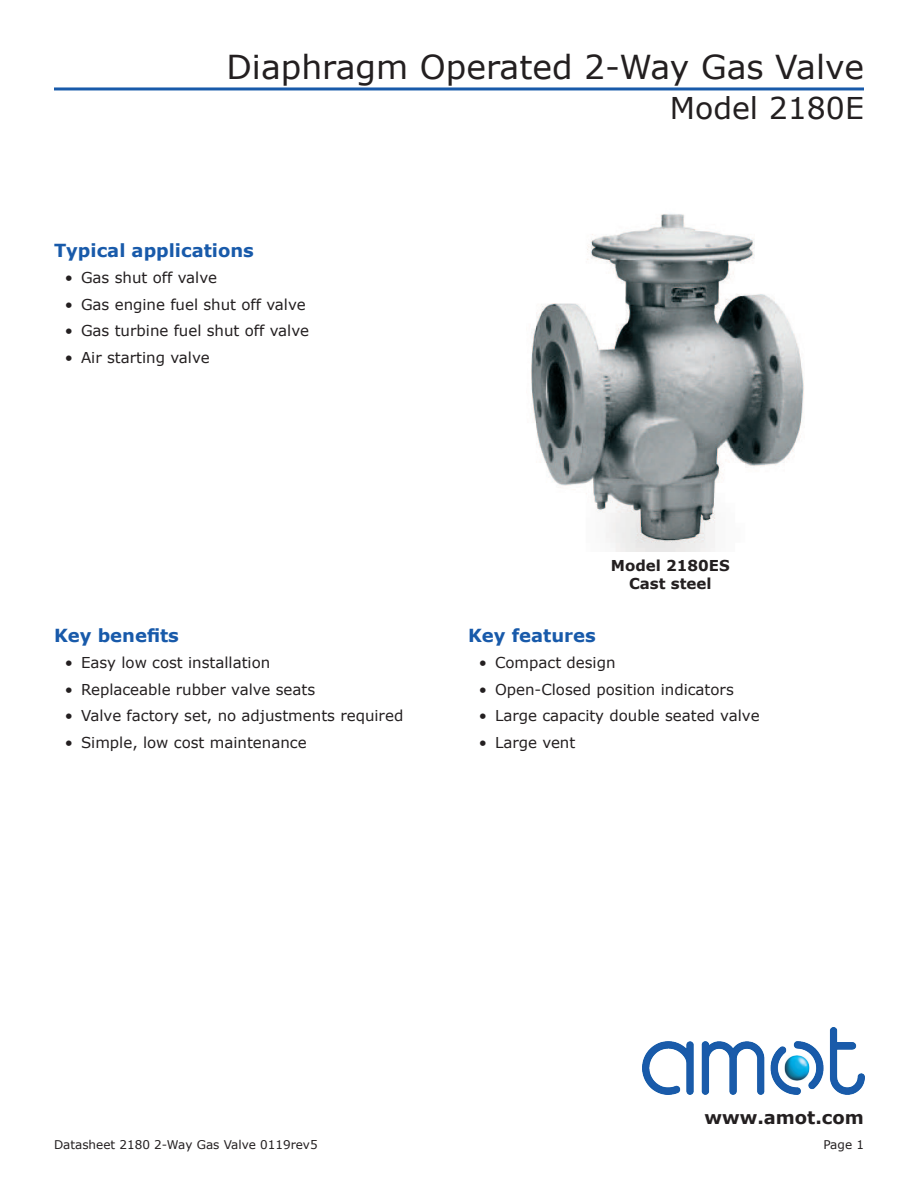
<style>
.page{position:relative;width:918px;height:1188px;background:#fff}
.page>*{position:absolute;margin:0;border:0;box-sizing:border-box;transform-origin:0 0}
.t1{font:33px "Verdana";color:#231f20}
.t2{font:30px "Verdana";color:#231f20}
.Datasheet{font:700 18px "Verdana";color:#185aaa}
.t3{font:700 18px "Verdana";color:#231f20}
.t4{font:15px "Verdana";color:#231f20}
.Datasheet-2{font:700 15px/18px "Verdana";color:#231f20;text-align:center}
.t5{font:12px "Verdana";color:#231f20}
</style>
<div class="page">
<hr style="left:54px;top:87px;width:810px;height:3px;background:#185aaa">
<img style="left:643px;top:1028px;width:221px;height:66px">
<img style="left:531px;top:213px;width:273px;height:338px">
<h1 class="t1" style="left:227px;top:45px;width:639px">Diaphragm Operated 2-Way Gas Valve</h1>
<h2 class="t2" style="left:670px;top:87px;width:196px">Model 2180E</h2>
<p class="Datasheet" style="left:54px;top:238px;width:201px">Typical applications</p>
<p class="t4" style="left:65px;top:268px;width:154px">• Gas shut off valve</p>
<p class="t4" style="left:65px;top:294px;width:242px">• Gas engine fuel shut off valve</p>
<p class="t4" style="left:65px;top:321px;width:246px">• Gas turbine fuel shut off valve</p>
<p class="t4" style="left:65px;top:347px;width:146px">• Air starting valve</p>
<p class="Datasheet" style="left:54px;top:623px;width:126px">Key benefits</p>
<p class="t4" style="left:65px;top:653px;width:207px">• Easy low cost installation</p>
<p class="t4" style="left:65px;top:679px;width:252px">• Replaceable rubber valve seats</p>
<p class="t4" style="left:65px;top:706px;width:340px">• Valve factory set, no adjustments required</p>
<p class="t4" style="left:65px;top:732px;width:243px">• Simple, low cost maintenance</p>
<p class="Datasheet-2" style="left:611px;top:556px;width:120px">Model 2180ES<br>Cast steel</p>
<p class="Datasheet" style="left:468px;top:623px;width:129px">Key features</p>
<p class="t4" style="left:479px;top:653px;width:138px">• Compact design</p>
<p class="t4" style="left:479px;top:679px;width:257px">• Open-Closed position indicators</p>
<p class="t4" style="left:479px;top:706px;width:282px">• Large capacity double seated valve</p>
<p class="t4" style="left:479px;top:732px;width:98px">• Large vent</p>
<p class="t3" style="left:704px;top:1105px;width:161px">www.amot.com</p>
<p class="t5" style="left:54px;top:1136px;width:265px">Datasheet 2180 2-Way Gas Valve 0119rev5</p>
<p class="t5" style="left:823px;top:1136px;width:42px">Page 1</p>
</div>
